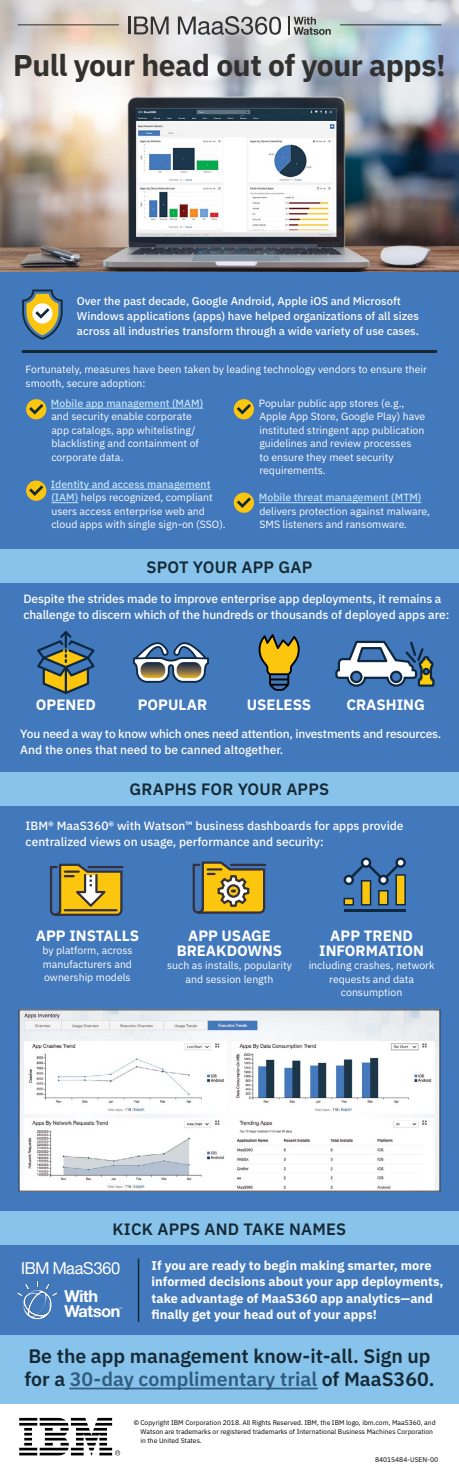
<style>
.page{position:relative;width:459px;height:1472px;background:#fff}
.page>*{position:absolute;margin:0;border:0;box-sizing:border-box;transform-origin:0 0}
.t1{font:700 30px "IBM Plex Sans";letter-spacing:-.015em;color:#323130}
.t2{font:600 19.5px/23.2px "IBM Plex Sans";color:#152935}
.t3{font:600 16.5px "IBM Plex Sans";letter-spacing:.01em;color:#152935}
.t4{font:16.5px/27.8px "Helv Neue Romanfor IBM";letter-spacing:-.02em;color:#fff}
.t5{font:16.5px "Helv Neue Boldfor IBM";letter-spacing:-.02em;color:#fff}
.t6{font:700 15px/15px "IBM Plex Sans";color:#fff;text-align:center}
.t7{font:700 12.75px/16.5px "IBM Plex Sans";color:#fff}
.t8{font:500 12px/15.8px "IBM Plex Sans";letter-spacing:-.01em;color:#fff}
.t9{font:500 11.25px/15px "IBM Plex Sans";color:#fff}
.t10{font:10.5px/13.5px "IBM Plex Sans";color:#fff}
.t11{font:6.75px/9.2px "IBM Plex Sans";color:#000}
.t12{font:3.75px "Helv Neue Lightfor IBM";color:#fff}
.s1{font-weight:500;color:#c2e4f8}
.s2{color:#315c80}
.s3{font-family:"Helv Neue Boldfor IBM"}
</style>
<div class="page">
<div style="left:0;top:262px;width:459px;height:1134px;background:#4278bc"></div>
<img style="left:0;top:0;width:459px;height:271px">
<hr style="left:128px;top:17px;width:3px;height:17px;background:#323130">
<svg style="left:134px;top:17px;width:35px;height:17px"></svg>
<svg style="left:178px;top:16px;width:103px;height:19px;background:#a3a3a4"></svg>
<svg style="left:288px;top:17px;width:43px;height:18px"></svg>
<hr style="left:18px;top:24px;width:101px;height:1px;background:#323130">
<hr style="left:340px;top:24px;width:101px;height:1px;background:#323130">
<img style="left:21px;top:1011px;width:417px;height:178px">
<svg style="left:49px;top:863px;width:75px;height:53px;background:#a3924a"></svg>
<div style="left:0;top:549px;width:459px;height:34px;background:#87c3eb"></div>
<svg style="left:19px;top:1417px;width:101px;height:38px"></svg>
<hr style="left:51px;top:408px;width:152px;height:1px;background:#c2e4f8">
<hr style="left:51px;top:489px;width:160px;height:1px;background:#c2e4f8">
<svg style="left:51px;top:502px;width:27px;height:1px"></svg>
<hr style="left:259px;top:502px;width:162px;height:1px;background:#c2e4f8">
<hr style="left:23px;top:350px;width:413px;height:3px;background:#152935">
<svg style="left:37px;top:631px;width:58px;height:63px"></svg>
<svg style="left:133px;top:642px;width:76px;height:41px"></svg>
<div style="left:0;top:772px;width:459px;height:34px;background:#87c3eb"></div>
<svg style="left:22px;top:289px;width:41px;height:51px"></svg>
<svg style="left:192px;top:861px;width:75px;height:53px;background:#a29149"></svg>
<div style="left:361px;top:857px;width:10px;height:11px;background:#0f2841;border-radius:50%"></div>
<svg style="left:395px;top:857px;width:11px;height:11px"></svg>
<hr style="left:344px;top:909px;width:62px;height:2px;background:#0f2841">
<svg style="left:344px;top:860px;width:62px;height:45px"></svg>
<div style="left:0;top:1334px;width:459px;height:69px;background:#87c3eb"></div>
<hr style="left:70px;top:1387px;width:247px;height:2px;background:#315c80">
<div style="left:26px;top:399px;width:20px;height:20px;background:#fcc60e;border-radius:50%"></div>
<svg style="left:29px;top:404px;width:14px;height:10px"></svg>
<div style="left:26px;top:480px;width:20px;height:21px;background:#fcc60e;border-radius:50%"></div>
<svg style="left:29px;top:485px;width:14px;height:11px"></svg>
<div style="left:234px;top:399px;width:20px;height:20px;background:#fcc60e;border-radius:50%"></div>
<svg style="left:237px;top:404px;width:14px;height:10px"></svg>
<div style="left:234px;top:492px;width:20px;height:21px;background:#fcc60e;border-radius:50%"></div>
<svg style="left:237px;top:497px;width:14px;height:11px"></svg>
<svg style="left:259px;top:634px;width:41px;height:57px"></svg>
<svg style="left:335px;top:640px;width:100px;height:47px"></svg>
<div style="left:0;top:1211px;width:459px;height:34px;background:#87c3eb"></div>
<img style="left:17px;top:1280px;width:41px;height:40px">
<hr style="left:138px;top:1258px;width:1px;height:64px;background:#152935">
<p class="t1" style="left:13px;top:42px;width:434px">Pull your head out of your apps!</p>
<p class="t9" style="left:77px;top:293px;width:343px">Over the past decade, Google Android, Apple iOS and Microsoft<br>Windows applications (apps) have helped organizations of all sizes across all industries transform through a wide variety of use cases.</p>
<p class="t10" style="left:26px;top:362px;width:403px">Fortunately, measures have been taken by leading technology vendors to ensure their smooth, secure adoption:</p>
<p class="t10" style="left:51px;top:395px;width:154px"><span class="s1">Mobile app management (MAM) </span>and security enable corporate app catalogs, app whitelisting/ blacklisting and containment of corporate data.</p>
<p class="t10" style="left:51px;top:476px;width:176px"><span class="s1">Identity and access management (IAM)</span> helps recognized, compliant users access enterprise web and cloud apps with single sign-on (SSO).</p>
<p class="t10" style="left:259px;top:395px;width:168px">Popular public app stores (e.g.,<br>Apple App Store, Google Play) have instituted stringent app publication guidelines and review processes<br>to ensure they meet security requirements.</p>
<p class="t10" style="left:259px;top:490px;width:173px"><span class="s1">Mobile threat management (MTM) </span>delivers protection against malware,<br>SMS listeners and ransomware.</p>
<p class="t3" style="left:146px;top:554px;width:167px">SPOT YOUR APP GAP</p>
<p class="t8" style="left:23px;top:590px;width:428px">Despite the strides made to improve enterprise app deployments, it remains a challenge to discern which of the hundreds or thousands of deployed apps are:</p>
<p class="t6" style="left:36px;top:696px;width:62px">OPENED</p>
<p class="t6" style="left:138px;top:696px;width:71px">POPULAR</p>
<p class="t6" style="left:247px;top:696px;width:66px">USELESS</p>
<p class="t6" style="left:346px;top:696px;width:80px">CRASHING</p>
<p class="t8" style="left:20px;top:725px;width:423px">You need a way to know which ones need attention, investments and resources.<br>And the ones that need to be canned altogether.</p>
<p class="t3" style="left:130px;top:776px;width:201px">GRAPHS FOR YOUR APPS</p>
<p class="t8" style="left:26px;top:816px;width:379px">IBM® MaaS360® with Watson™ business dashboards for apps provide centralized views on usage, performance and security:</p>
<p class="t6" style="left:36px;top:927px;width:105px">APP INSTALLS</p>
<p class="t10" style="left:42px;top:943px;width:92px;text-align:justify">by platform, across manufacturers and ownership models</p>
<p class="t6" style="left:177px;top:927px;width:107px">APP USAGE<br>BREAKDOWNS</p>
<p class="t10" style="left:167px;top:958px;width:126px;text-align:center">such as installs, popularity and session length</p>
<p class="t6" style="left:319px;top:927px;width:106px">APP TREND<br>INFORMATION</p>
<p class="t10" style="left:309px;top:958px;width:128px;text-align:center">including crashes, network requests and data consumption</p>
<p class="t3" style="left:113px;top:1215px;width:235px">KICK APPS AND TAKE NAMES</p>
<p class="t7" style="left:152px;top:1256px;width:293px">If you are ready to begin making smarter, more informed decisions about your app deployments, take advantage of MaaS360 app analytics—and finally get your head out of your apps!</p>
<p class="t2" style="left:24px;top:1342px;width:412px">Be the app management know-it-all. Sign up for a <span class="s2">30-day complimentary trial</span> of MaaS360.</p>
<p class="t4" style="left:64px;top:1253px;width:58px;text-indent:-43px">IBM MaaS360<br><span class="s3">With</span></p>
<p class="t5" style="left:64px;top:1301px;width:57px">Watson</p>
<p class="t12" style="left:119px;top:1306px;width:5px">™</p>
<p class="t11" style="left:140px;top:1417px;width:297px;text-indent:-7px">© Copyright IBM Corporation 2018. All Rights Reserved. IBM, the IBM logo, ibm.com, MaaS360, and<br>Watson are trademarks or registered trademarks of International Business Machines Corporation in the United States.</p>
<p class="t11" style="left:375px;top:1454px;width:65px">84015484-USEN-00</p>
</div>
